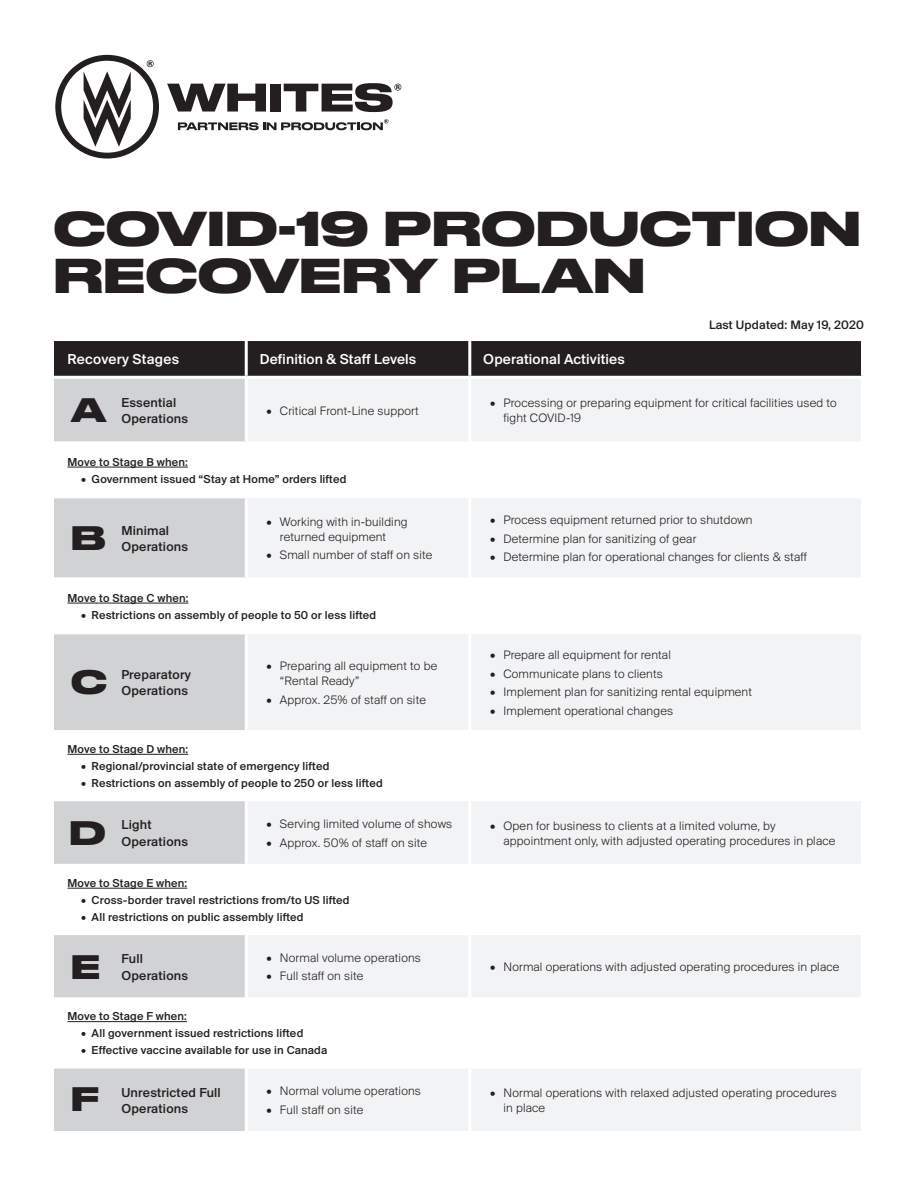
<style>
.page{position:relative;width:918px;height:1188px;background:#fff}
.page>*{position:absolute;margin:0;border:0;box-sizing:border-box;transform-origin:0 0}
.t1{font:700 46.05px "Druk Wide";letter-spacing:.015em;color:#231f20}
.t2{font:700 31.95px "Druk Wide";color:#231f20}
.t3{font:500 15px "Suisse BP Intl";letter-spacing:.01em;color:#fff}
.t4{font:500 13.5px/16.5px "Suisse BP Intl";letter-spacing:.015em;color:#231f20}
.t5{font:300 12.75px/15px "Suisse BP Intl";letter-spacing:.015em;color:#231f20}
.t6{font:500 12.75px "Suisse BP Intl";letter-spacing:.015em;color:#231f20}
.t7{font:500 12px "Suisse BP Intl";letter-spacing:.015em;color:#231f20}
</style>
<div class="page">
<svg style="left:167px;top:84px;width:99px;height:28px"></svg>
<div style="left:270px;top:84px;width:11px;height:28px;background:#231f20"></div>
<svg style="left:284px;top:83px;width:117px;height:29px"></svg>
<svg style="left:55px;top:55px;width:104px;height:104px"></svg>
<svg style="left:178px;top:119px;width:210px;height:11px"></svg>
<div style="left:54px;top:341px;width:807px;height:35px;background:#231f20"></div>
<div style="left:54px;top:379px;width:191px;height:752px;background:#d1d2d4"></div>
<div style="left:248px;top:379px;width:613px;height:752px;background:#f2f3f4"></div>
<svg style="left:54px;top:444px;width:807px;height:622px"></svg>
<hr style="left:245px;top:341px;width:3px;height:35px;background:#fff">
<hr style="left:468px;top:341px;width:3px;height:35px;background:#fff">
<hr style="left:468px;top:379px;width:3px;height:62px;background:#fff">
<hr style="left:54px;top:441px;width:192px;height:3px;background:#fff">
<hr style="left:246px;top:441px;width:224px;height:3px;background:#fff">
<hr style="left:470px;top:441px;width:394px;height:3px;background:#fff">
<hr style="left:54px;top:495px;width:192px;height:3px;background:#fff">
<hr style="left:246px;top:495px;width:224px;height:3px;background:#fff">
<hr style="left:245px;top:498px;width:3px;height:79px;background:#fff">
<hr style="left:470px;top:495px;width:394px;height:3px;background:#fff">
<hr style="left:468px;top:498px;width:3px;height:79px;background:#fff">
<hr style="left:54px;top:577px;width:192px;height:3px;background:#fff">
<hr style="left:246px;top:577px;width:224px;height:3px;background:#fff">
<hr style="left:470px;top:577px;width:394px;height:3px;background:#fff">
<hr style="left:54px;top:631px;width:192px;height:3px;background:#fff">
<hr style="left:246px;top:631px;width:224px;height:3px;background:#fff">
<hr style="left:245px;top:634px;width:3px;height:96px;background:#fff">
<hr style="left:470px;top:631px;width:394px;height:3px;background:#fff">
<hr style="left:468px;top:634px;width:3px;height:96px;background:#fff">
<hr style="left:54px;top:730px;width:192px;height:3px;background:#fff">
<hr style="left:246px;top:730px;width:224px;height:3px;background:#fff">
<hr style="left:470px;top:730px;width:394px;height:3px;background:#fff">
<hr style="left:54px;top:798px;width:192px;height:3px;background:#fff">
<hr style="left:246px;top:798px;width:224px;height:3px;background:#fff">
<hr style="left:245px;top:801px;width:3px;height:63px;background:#fff">
<hr style="left:470px;top:798px;width:394px;height:3px;background:#fff">
<hr style="left:468px;top:801px;width:3px;height:63px;background:#fff">
<hr style="left:54px;top:864px;width:192px;height:3px;background:#fff">
<hr style="left:246px;top:864px;width:224px;height:3px;background:#fff">
<hr style="left:470px;top:864px;width:394px;height:3px;background:#fff">
<hr style="left:54px;top:932px;width:192px;height:3px;background:#fff">
<hr style="left:246px;top:932px;width:224px;height:3px;background:#fff">
<hr style="left:245px;top:935px;width:3px;height:62px;background:#fff">
<hr style="left:470px;top:932px;width:394px;height:3px;background:#fff">
<hr style="left:468px;top:935px;width:3px;height:62px;background:#fff">
<hr style="left:54px;top:997px;width:192px;height:3px;background:#fff">
<hr style="left:246px;top:997px;width:224px;height:3px;background:#fff">
<hr style="left:470px;top:997px;width:394px;height:3px;background:#fff">
<hr style="left:54px;top:1066px;width:192px;height:3px;background:#fff">
<hr style="left:246px;top:1066px;width:224px;height:3px;background:#fff">
<hr style="left:470px;top:1066px;width:394px;height:3px;background:#fff">
<hr style="left:468px;top:1069px;width:3px;height:62px;background:#fff">
<hr style="left:68px;top:467px;width:120px;height:1px;background:#231f20">
<hr style="left:68px;top:603px;width:120px;height:1px;background:#231f20">
<hr style="left:68px;top:754px;width:120px;height:1px;background:#231f20">
<hr style="left:68px;top:888px;width:119px;height:1px;background:#231f20">
<hr style="left:68px;top:1021px;width:119px;height:1px;background:#231f20">
<p class="t1" style="left:54px;top:191px;width:809px">COVID-19 PRODUCTION</p>
<p class="t1" style="left:54px;top:238px;width:593px">RECOVERY PLAN</p>
<p class="t6" style="left:709px;top:317px;width:156px">Last Updated: May 19, 2020</p>
<p class="t3" style="left:68px;top:350px;width:113px">Recovery Stages</p>
<p class="t3" style="left:260px;top:350px;width:158px">Definition &amp; Staff Levels</p>
<p class="t3" style="left:483px;top:350px;width:143px">Operational Activities</p>
<p class="t4" style="left:122px;top:394px;width:68px">Essential<br>Operations</p>
<p class="t5" style="left:266px;top:403px;width:154px">• Critical Front-Line support</p>
<p class="t5" style="left:504px;top:395px;width:335px;text-indent:-14px">• Processing or preparing equipment for critical facilities used to fight COVID-19</p>
<p class="t7" style="left:68px;top:455px;width:122px">Move to Stage B when:</p>
<p class="t7" style="left:81px;top:472px;width:267px">• Government issued “Stay at Home” orders lifted</p>
<p class="t2" style="left:71px;top:383px;width:37px">A</p>
<p class="t2" style="left:71px;top:511px;width:36px">B</p>
<p class="t4" style="left:122px;top:522px;width:68px">Minimal<br>Operations</p>
<p class="t5" style="left:280px;top:514px;width:129px;text-indent:-14px">• Working with in-building returned equipment</p>
<p class="t5" style="left:266px;top:547px;width:167px">• Small number of staff on site</p>
<p class="t7" style="left:68px;top:591px;width:122px">Move to Stage C when:</p>
<p class="t7" style="left:81px;top:608px;width:297px">• Restrictions on assembly of people to 50 or less lifted</p>
<p class="t2" style="left:71px;top:656px;width:37px">C</p>
<p class="t4" style="left:122px;top:666px;width:71px">Preparatory<br>Operations</p>
<p class="t5" style="left:280px;top:658px;width:159px;text-indent:-14px">• Preparing all equipment to be “Rental Ready”</p>
<p class="t5" style="left:266px;top:692px;width:161px">• Approx. 25% of staff on site</p>
<p class="t7" style="left:68px;top:742px;width:122px">Move to Stage D when:</p>
<p class="t7" style="left:81px;top:759px;width:250px">• Regional/provincial state of emergency lifted</p>
<p class="t7" style="left:81px;top:776px;width:303px">• Restrictions on assembly of people to 250 or less lifted</p>
<p class="t4" style="left:122px;top:816px;width:68px">Light<br>Operations</p>
<p class="t5" style="left:266px;top:816px;width:187px">• Serving limited volume of shows</p>
<p class="t2" style="left:70px;top:806px;width:38px">D</p>
<p class="t5" style="left:266px;top:835px;width:162px">• Approx. 50% of staff on site</p>
<p class="t7" style="left:68px;top:876px;width:121px">Move to Stage E when:</p>
<p class="t7" style="left:81px;top:893px;width:270px">• Cross-border travel restrictions from/to US lifted</p>
<p class="t7" style="left:81px;top:910px;width:224px">• All restrictions on public assembly lifted</p>
<p class="t4" style="left:122px;top:950px;width:68px">Full<br>Operations</p>
<p class="t5" style="left:266px;top:950px;width:156px">• Normal volume operations</p>
<p class="t2" style="left:71px;top:940px;width:30px">E</p>
<p class="t5" style="left:266px;top:968px;width:98px">• Full staff on site</p>
<p class="t7" style="left:68px;top:1009px;width:121px">Move to Stage F when:</p>
<p class="t7" style="left:81px;top:1026px;width:224px">• All government issued restrictions lifted</p>
<p class="t7" style="left:81px;top:1043px;width:248px">• Effective vaccine available for use in Canada</p>
<p class="t4" style="left:122px;top:1084px;width:101px">Unrestricted Full<br>Operations</p>
<p class="t5" style="left:266px;top:1083px;width:156px">• Normal volume operations</p>
<p class="t2" style="left:71px;top:1073px;width:30px">F</p>
<p class="t5" style="left:266px;top:1102px;width:98px">• Full staff on site</p>
<p class="t5" style="left:490px;top:512px;width:264px">• Process equipment returned prior to shutdown</p>
<p class="t5" style="left:490px;top:531px;width:208px">• Determine plan for sanitizing of gear</p>
<p class="t5" style="left:490px;top:549px;width:319px">• Determine plan for operational changes for clients &amp; staff</p>
<p class="t5" style="left:490px;top:647px;width:182px">• Prepare all equipment for rental</p>
<p class="t5" style="left:490px;top:666px;width:174px">• Communicate plans to clients</p>
<p class="t5" style="left:490px;top:684px;width:263px">• Implement plan for sanitizing rental equipment</p>
<p class="t5" style="left:490px;top:703px;width:185px">• Implement operational changes</p>
<p class="t5" style="left:504px;top:818px;width:333px;text-indent:-14px">• Open for business to clients at a limited volume, by appointment only, with adjusted operating procedures in place</p>
<p class="t5" style="left:490px;top:959px;width:351px">• Normal operations with adjusted operating procedures in place</p>
<p class="t5" style="left:504px;top:1085px;width:335px;text-indent:-14px">• Normal operations with relaxed adjusted operating procedures in place</p>
</div>
